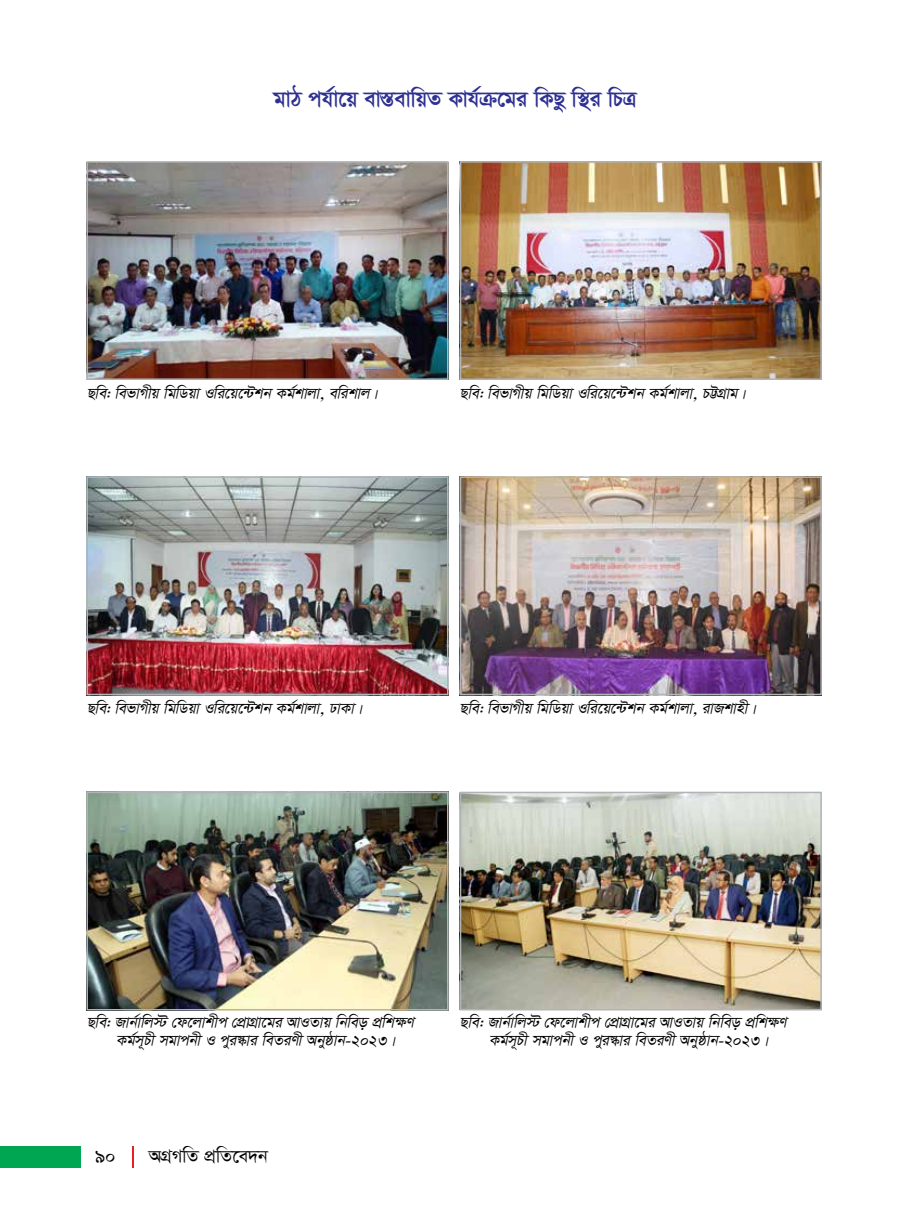
<style>
.page{position:relative;width:910px;height:1212px;background:#fff}
.page>*{position:absolute;margin:0;border:0;box-sizing:border-box;transform-origin:0 0}
.t1{font:25.5px "Sutonny MJ Bold";color:#2e3092}
.t2{font:21.45px "Sutonny MJ";color:#000}
.t3{font:21px "Sutonny MJ";color:#000}
.t4{font:italic 18px/18px "Sutonny MJ";color:#000}
</style>
<div class="page">
<hr style="left:132px;top:1146px;width:2px;height:21px;background:#ed1d24">
<div style="left:0;top:1146px;width:80px;height:21px;background:#00a651"></div>
<img style="left:89px;top:164px;width:356px;height:213px">
<div style="left:86px;top:161px;width:362px;height:219px;border:2px solid #b1b4b6"></div>
<img style="left:462px;top:164px;width:356px;height:213px">
<div style="left:459px;top:161px;width:362px;height:219px;border:2px solid #b1b4b6"></div>
<img style="left:89px;top:479px;width:356px;height:213px">
<div style="left:86px;top:476px;width:362px;height:219px;border:2px solid #b1b4b6"></div>
<img style="left:462px;top:479px;width:356px;height:213px">
<div style="left:459px;top:476px;width:362px;height:219px;border:2px solid #b1b4b6"></div>
<img style="left:89px;top:795px;width:356px;height:212px">
<div style="left:86px;top:792px;width:362px;height:218px;border:2px solid #b1b4b6"></div>
<img style="left:462px;top:795px;width:356px;height:212px">
<div style="left:459px;top:792px;width:362px;height:218px;border:2px solid #b1b4b6"></div>
<h1 class="t1" style="left:274px;top:84px;width:363px">GVV CH©V‡Q EV¯ÍEVWQZ KVH©Μ‡GI WKQZW¯’I WPÎ</h1>
<p class="t4" style="left:86px;top:385px;width:292px">QWE: WEFVMXQ WGWWQV IWI‡Q‡›UKB KG©KVJV, EWIKVJ|</p>
<p class="t4" style="left:459px;top:385px;width:287px">QWE: WEFVMXQ WGWWQV IWI‡Q‡›UKB KG©KVJV, PÆMÖVG|</p>
<p class="t4" style="left:86px;top:700px;width:277px">QWE: WEFVMXQ WGWWQV IWI‡Q‡›UKB KG©KVJV, XVKV|</p>
<p class="t4" style="left:459px;top:700px;width:298px">QWE: WEFVMXQ WGWWQV IWI‡Q‡›UKB KG©KVJV, IVRKVNX|</p>
<p class="t4" style="left:116px;top:1014px;width:299px;text-indent:-29px">QWE: RVB©VWJ÷ †D‡JVKXC †CÖVMÖV‡GI AVIZVQ WBWEO CÖWKŸY<br>KG©M~PX MGVCBX I CYI¯‹VI WEZIYX ABYÔVB-2023|</p>
<p class="t3" style="left:95px;top:1145px;width:22px">90</p>
<p class="t2" style="left:149px;top:1144px;width:120px">AMÖMWZ CÖWZ‡E`B</p>
<p class="t4" style="left:488px;top:1014px;width:299px;text-indent:-29px">QWE: RVB©VWJ÷ †D‡JVKXC †CÖVMÖV‡GI AVIZVQ WBWEO CÖWKŸY<br>KG©M~PX MGVCBX I CYI¯‹VI WEZIYX ABYÔVB-2023|</p>
</div>
